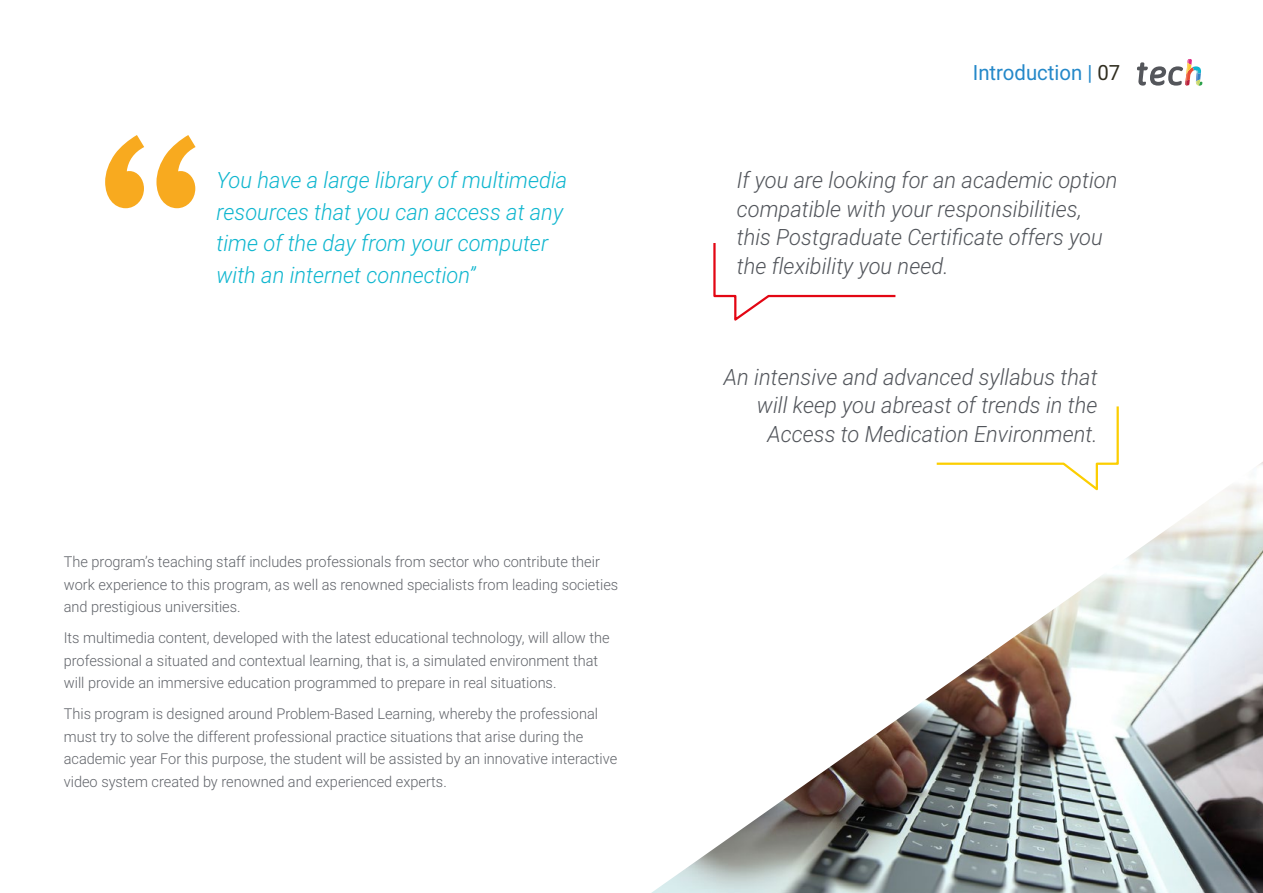
<style>
.page{position:relative;width:1263px;height:893px;background:#fff}
.page>*{position:absolute;margin:0;border:0;box-sizing:border-box;transform-origin:0 0}
.t1{font:italic 300 22.5px/28.5px "Roboto";color:#52555b;text-align:right}
.t2{font:italic 300 22.5px/31.5px "Roboto";color:#0fb6cf}
.t3{font:21px "Roboto";color:#2488c9}
.t4{font:300 15px/22.5px "Roboto";color:#61646a}
.s1{color:#312e20}
</style>
<div class="page">
<svg style="left:105px;top:135px;width:91px;height:73px"></svg>
<img style="left:651px;top:462px;width:612px;height:431px">
<svg style="left:1137px;top:59px;width:65px;height:27px"></svg>
<svg style="left:934px;top:406px;width:186px;height:88px"></svg>
<svg style="left:713px;top:243px;width:183px;height:78px"></svg>
<h1 class="t2" style="left:216px;top:164px;width:352px">You have a large library of multimedia resources that you can access at any time of the day from your computer with an internet connection”</h1>
<p class="t4" style="left:64px;top:550px;width:556px">The program’s teaching staff includes professionals from sector who contribute their work experience to this program, as well as renowned specialists from leading societies and prestigious universities.</p>
<p class="t4" style="left:64px;top:626px;width:547px">Its multimedia content, developed with the latest educational technology, will allow the professional a situated and contextual learning, that is, a simulated environment that will provide an immersive education programmed to prepare in real situations.</p>
<p class="t4" style="left:64px;top:702px;width:555px">This program is designed around Problem-Based Learning, whereby the professional must try to solve the different professional practice situations that arise during the academic year For this purpose, the student will be assisted by an innovative interactive video system created by renowned and experienced experts.</p>
<h2 class="t3" style="left:973px;top:57px;width:149px">Introduction | <span class="s1">07</span></h2>
<h1 class="t1" style="left:737px;top:165px;width:382px;text-align:left">If you are looking for an academic option compatible with your responsibilities, this Postgraduate Certificate offers you the flexibility you need.</h1>
<h1 class="t1" style="left:724px;top:362px;width:375px">An intensive and advanced syllabus that will keep you abreast of trends in the<br>Access to Medication Environment.</h1>
</div>
